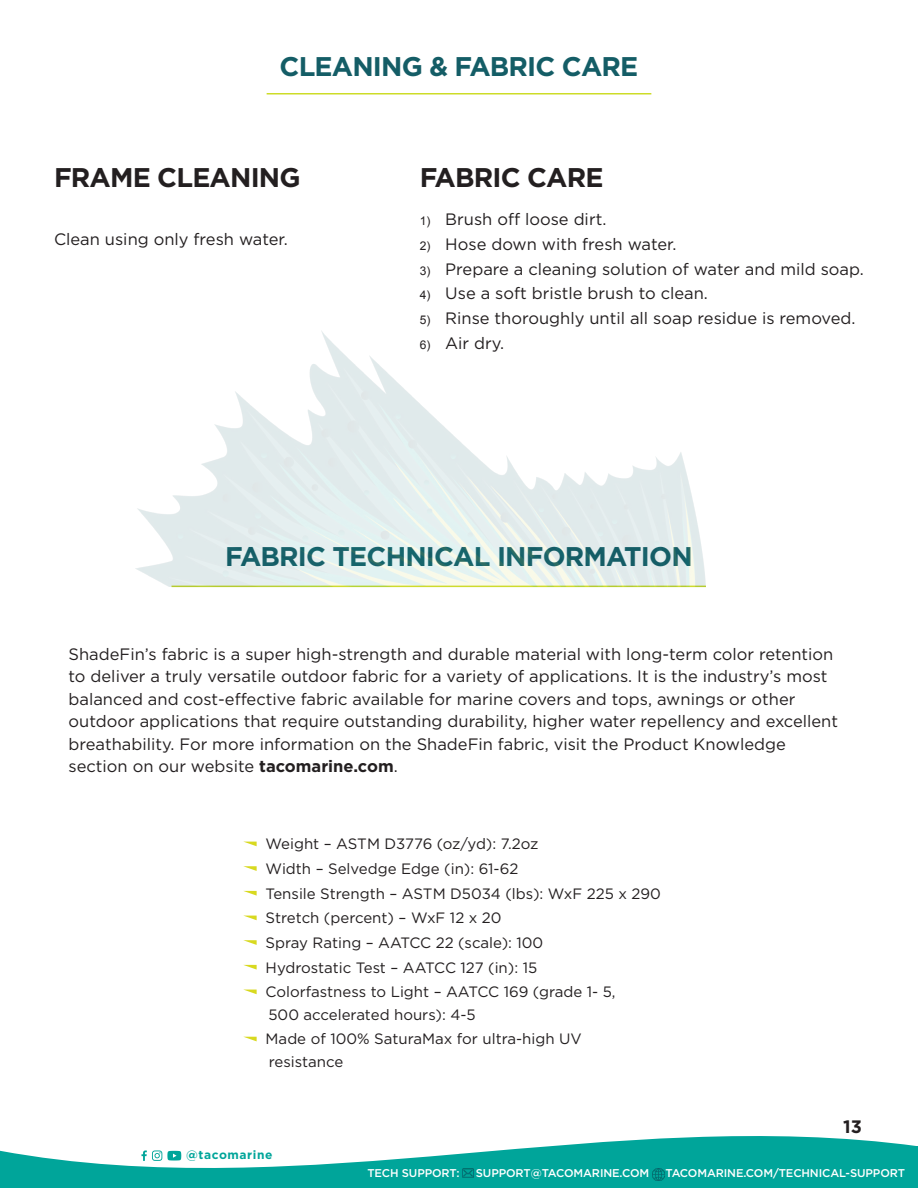
<style>
.page{position:relative;width:918px;height:1188px;background:#fff}
.page>*{position:absolute;margin:0;border:0;box-sizing:border-box;transform-origin:0 0}
.bullets_for_instruct{font:700 27px "Gotham";letter-spacing:-.03em;color:#145d66}
.bullets_for_instruct-2{font:700 27px "Gotham";letter-spacing:-.03em;color:#231f20}
.bullets_for_instruct-3{font:700 18px "Gotham";color:#231f20}
.bullets_for_instruct-4{font:16.5px/22.5px "Gotham";color:#231f20}
.bullets_for_instruct-5{font:15px/22.5px "Gotham";color:#231f20}
.t1{font:700 12px "Gotham";letter-spacing:.05em;color:#00a59a}
.t2{font:500 11.25px "Gotham";letter-spacing:-.01em;color:#fff}
.s1{font-family:"Arial";font-size:12px}
.s2{font-weight:700}
</style>
<div class="page">
<svg style="left:0;top:1136px;width:916px;height:31px"></svg>
<svg style="left:141px;top:1150px;width:40px;height:11px"></svg>
<div style="left:1px;top:1167px;width:915px;height:21px;background:#00a59a"></div>
<hr style="left:0;top:1151px;width:1px;height:37px;background:#00a59a">
<hr style="left:916px;top:1146px;width:2px;height:42px;background:#00a59a">
<svg style="left:244px;top:842px;width:13px;height:4px"></svg>
<svg style="left:243px;top:866px;width:14px;height:5px"></svg>
<svg style="left:244px;top:891px;width:13px;height:5px"></svg>
<svg style="left:244px;top:916px;width:13px;height:4px"></svg>
<svg style="left:243px;top:940px;width:14px;height:5px"></svg>
<svg style="left:244px;top:965px;width:13px;height:5px"></svg>
<svg style="left:245px;top:990px;width:12px;height:4px"></svg>
<svg style="left:244px;top:1037px;width:13px;height:4px"></svg>
<hr style="left:267px;top:93px;width:384px;height:1px;background:#cddc28">
<hr style="left:172px;top:586px;width:534px;height:1px;background:#cddc28">
<img style="left:135px;top:331px;width:571px;height:255px">
<p class="bullets_for_instruct" style="left:280px;top:48px;width:360px">CLEANING &amp; FABRIC CARE</p>
<p class="bullets_for_instruct-2" style="left:54px;top:160px;width:248px">FRAME CLEANING</p>
<p class="bullets_for_instruct-4" style="left:54px;top:228px;width:235px">Clean using only fresh water.</p>
<p class="bullets_for_instruct-2" style="left:420px;top:160px;width:185px">FABRIC CARE</p>
<p class="bullets_for_instruct-4" style="left:420px;top:208px;width:188px"><span class="s1">1)</span> Brush off loose dirt.</p>
<p class="bullets_for_instruct-4" style="left:420px;top:233px;width:258px"><span class="s1">2)</span> Hose down with fresh water.</p>
<p class="bullets_for_instruct-4" style="left:420px;top:257px;width:446px"><span class="s1">3)</span> Prepare a cleaning solution of water and mild soap.</p>
<p class="bullets_for_instruct-4" style="left:420px;top:282px;width:290px"><span class="s1">4)</span> Use a soft bristle brush to clean.</p>
<p class="bullets_for_instruct-4" style="left:420px;top:307px;width:437px"><span class="s1">5)</span> Rinse thoroughly until all soap residue is removed.</p>
<p class="bullets_for_instruct-4" style="left:420px;top:331px;width:86px"><span class="s1">6)</span> Air dry.</p>
<p class="bullets_for_instruct" style="left:225px;top:538px;width:469px">FABRIC TECHNICAL INFORMATION</p>
<p class="bullets_for_instruct-4" style="left:69px;top:642px;width:771px">ShadeFin’s fabric is a super high-strength and durable material with long-term color retention to deliver a truly versatile outdoor fabric for a variety of applications. It is the industry’s most balanced and cost-effective fabric available for marine covers and tops, awnings or other outdoor applications that require outstanding durability, higher water repellency and excellent breathability. For more information on the ShadeFin fabric, visit the Product Knowledge section on our website <span class="s2">tacomarine.com</span>.</p>
<p class="bullets_for_instruct-5" style="left:266px;top:832px;width:275px">Weight – ASTM D3776 (oz/yd): 7.2oz</p>
<p class="bullets_for_instruct-5" style="left:266px;top:857px;width:254px">Width – Selvedge Edge (in): 61-62</p>
<p class="bullets_for_instruct-5" style="left:266px;top:882px;width:397px">Tensile Strength – ASTM D5034 (lbs): WxF 225 x 290</p>
<p class="bullets_for_instruct-5" style="left:266px;top:906px;width:238px">Stretch (percent) – WxF 12 x 20</p>
<p class="bullets_for_instruct-5" style="left:266px;top:931px;width:279px">Spray Rating – AATCC 22 (scale): 100</p>
<p class="bullets_for_instruct-5" style="left:266px;top:956px;width:273px">Hydrostatic Test – AATCC 127 (in): 15</p>
<p class="bullets_for_instruct-5" style="left:266px;top:980px;width:351px">Colorfastness to Light – AATCC 169 (grade 1- 5,<br>500 accelerated hours): 4-5</p>
<p class="bullets_for_instruct-5" style="left:266px;top:1028px;width:318px">Made of 100% SaturaMax for ultra-high UV resistance</p>
<p class="t1" style="left:186px;top:1146px;width:88px">@tacomarine</p>
<p class="bullets_for_instruct-3" style="left:843px;top:1115px;width:20px">13</p>
<p class="t2" style="left:367px;top:1166px;width:94px">TECH SUPPORT:</p>
<p class="t2" style="left:476px;top:1166px;width:175px">SUPPORT@TACOMARINE.COM</p>
<p class="t2" style="left:666px;top:1166px;width:241px">TACOMARINE.COM/TECHNICAL-SUPPORT</p>
</div>
